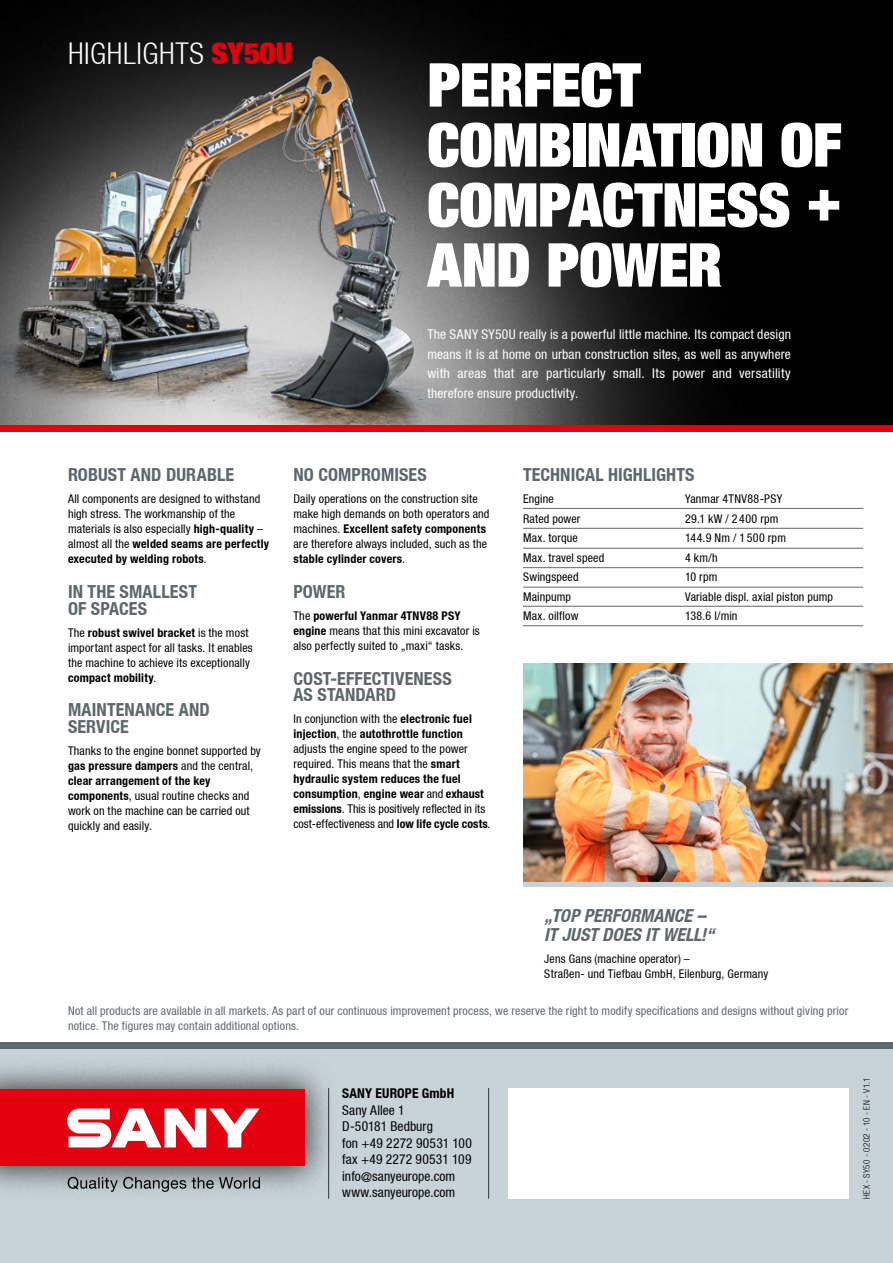
<style>
.page{position:relative;width:893px;height:1263px;background:#fff}
.page>*{position:absolute;margin:0;border:0;box-sizing:border-box;transform-origin:0 0}
.t1{font:900 60px/60px "Context Reprise Extra Black S Si Extra";letter-spacing:-.01em;color:#fff}
.t2{font:700 30px "Context Reprise Light Cond S Si";letter-spacing:.02em;color:#fff}
.t3{font:700 condensed 18px/16.5px "Context Reprise Condensed S Si";letter-spacing:.005em;color:#5d686d}
.t4{font:italic 700 condensed 18px/19.5px "Context Reprise Condensed S Si";color:#5d686d}
.t5{font:13.5px/19.5px "Context Reprise Condensed S Si Condensed";letter-spacing:.015em;color:#fff;text-align:justify}
.t6{font:13.5px/16.5px "Context Reprise Condensed S Si Condensed";letter-spacing:.005em;color:#000}
.t7{font:700 condensed 13.5px "Context Reprise Condensed S Si";letter-spacing:.015em;color:#000}
.t8{font:12px/15px "Context Reprise Condensed S Si Condensed";letter-spacing:.015em;color:#000}
.t9{font:700 condensed 12px/15px "Context Reprise Condensed S Si";letter-spacing:.02em;color:#000}
.t10{font:12px/15px "Context Reprise Condensed S Si Condensed";letter-spacing:.015em;color:#5d686d}
.t11{font:700 9px "Context Reprise Light Cond S Si";letter-spacing:.04em;color:#000}
.s1{font-family:"Context Reprise Extra Black S Si Extra";font-weight:900;color:#e3000f}
.s2{font-family:"Context Reprise Condensed S Si";font-weight:700;font-stretch:condensed}
.s3{font-family:"Context Reprise Condensed S Si Condensed";font-weight:400;font-stretch:normal}
</style>
<div class="page">
<img style="left:0;top:0;width:893px;height:425px">
<img style="left:0;top:11px;width:557px;height:414px">
<div style="left:0;top:1048px;width:893px;height:215px;background:#c8d3d9"></div>
<hr style="left:488px;top:1088px;width:1px;height:111px;background:#29353a">
<div style="left:0;top:1042px;width:893px;height:6px;background:#5d686d"></div>
<div style="left:508px;top:1088px;width:340px;height:111px;background:#fff"></div>
<div style="left:0;top:425px;width:893px;height:7px;background:#e3000f"></div>
<div style="left:523px;top:881px;width:370px;height:6px;background:#c8d3d9"></div>
<img style="left:523px;top:663px;width:370px;height:218px">
<div style="left:0;top:1054px;width:339px;height:146px;background:#000;opacity:.75"></div>
<div style="left:0;top:1089px;width:304px;height:77px;background:#e3000f"></div>
<svg style="left:67px;top:1108px;width:193px;height:39px"></svg>
<svg style="left:68px;top:1177px;width:192px;height:15px"></svg>
<hr style="left:523px;top:508px;width:340px;height:1px;background:#5d686d">
<hr style="left:523px;top:528px;width:340px;height:1px;background:#5d686d">
<hr style="left:523px;top:548px;width:340px;height:1px;background:#5d686d">
<hr style="left:523px;top:567px;width:340px;height:1px;background:#5d686d">
<hr style="left:523px;top:606px;width:340px;height:1px;background:#5d686d">
<hr style="left:523px;top:587px;width:340px;height:1px;background:#5d686d">
<hr style="left:523px;top:625px;width:340px;height:1px;background:#5d686d">
<h2 class="t2" style="left:68px;top:36px;width:226px">HIGHLIGHTS <span class="s1">SY50U</span></h2>
<h1 class="t1" style="left:427px;top:54px;width:416px">PERFECT<br>COMBINATION OF<br>COMPACTNESS +<br>AND POWER</h1>
<p class="t5" style="left:427px;top:325px;width:365px">The SANY SY50U really is a powerful little machine. Its compact design means it is at home on urban construction sites, as well as anywhere with areas that are particularly small. Its power and versatility therefore ensure productivity.</p>
<h3 class="t3" style="left:68px;top:466px;width:168px">ROBUST AND DURABLE</h3>
<p class="t8" style="left:68px;top:491px;width:197px">All components are designed to withstand high stress. The workmanship of the materials is also especially <span class="s2">high-quality</span> –</p>
<p class="t9" style="left:68px;top:536px;width:203px"><span class="s3">almost all the</span> welded seams are perfectly executed by welding robots<span class="s3">.</span></p>
<h3 class="t3" style="left:68px;top:583px;width:130px">IN THE SMALLEST<br>OF SPACES</h3>
<p class="t9" style="left:68px;top:625px;width:182px"><span class="s3">The</span> robust swivel bracket <span class="s3">is the most</span></p>
<p class="t8" style="left:68px;top:640px;width:186px">important aspect for all tasks. It enables the machine to achieve its exceptionally</p>
<p class="t9" style="left:68px;top:670px;width:90px">compact mobility<span class="s3">.</span></p>
<h3 class="t3" style="left:68px;top:701px;width:143px">MAINTENANCE AND<br>SERVICE</h3>
<p class="t8" style="left:68px;top:743px;width:194px">Thanks to the engine bonnet supported by</p>
<p class="t9" style="left:68px;top:758px;width:187px">gas pressure dampers <span class="s3">and the central, </span>clear arrangement of the key</p>
<p class="t8" style="left:68px;top:788px;width:183px;text-align:justify"><span class="s2">components</span>, usual routine checks and work on the machine can be carried out quickly and easily.</p>
<h3 class="t3" style="left:293px;top:466px;width:135px">NO COMPROMISES</h3>
<p class="t8" style="left:293px;top:491px;width:198px">Daily operations on the construction site make high demands on both operators and</p>
<p class="t9" style="left:293px;top:521px;width:194px"><span class="s3">machines.</span> Excellent safety components</p>
<p class="t8" style="left:293px;top:536px;width:195px">are therefore always included, such as the</p>
<p class="t9" style="left:293px;top:551px;width:113px">stable cylinder covers<span class="s3">.</span></p>
<h3 class="t3" style="left:293px;top:583px;width:54px">POWER</h3>
<p class="t9" style="left:293px;top:608px;width:169px"><span class="s3">The</span> powerful Yanmar 4TNV88 PSY</p>
<p class="t8" style="left:293px;top:623px;width:188px"><span class="s2">engine</span> means that this mini excavator is also perfectly suited to „maxi“ tasks.</p>
<h3 class="t3" style="left:293px;top:670px;width:160px">COST-EFFECTIVENESS<br>AS STANDARD</h3>
<p class="t8" style="left:293px;top:711px;width:180px">In conjunction with the <span class="s2">electronic fuel</span></p>
<p class="t9" style="left:293px;top:726px;width:171px">injection<span class="s3">, the</span> autothrottle function</p>
<p class="t8" style="left:293px;top:741px;width:176px">adjusts the engine speed to the power required. This means that the <span class="s2">smart</span></p>
<p class="t9" style="left:293px;top:771px;width:192px">hydraulic system reduces the fuel consumption<span class="s3">,</span> engine wear <span class="s3">and</span> exhaust</p>
<p class="t8" style="left:293px;top:801px;width:199px"><span class="s2">emissions</span>. This is positively reflected in its cost-effectiveness and <span class="s2">low life cycle costs</span>.</p>
<h3 class="t3" style="left:523px;top:466px;width:173px">TECHNICAL HIGHLIGHTS</h3>
<p class="t8" style="left:523px;top:491px;width:32px">Engine</p>
<p class="t8" style="left:685px;top:491px;width:99px">Yanmar 4TNV88-PSY</p>
<p class="t8" style="left:523px;top:511px;width:59px">Rated power</p>
<p class="t8" style="left:685px;top:511px;width:95px">29.1 kW / 2400 rpm</p>
<p class="t8" style="left:523px;top:530px;width:56px">Max. torque</p>
<p class="t8" style="left:685px;top:530px;width:102px">144.9 Nm / 1 500 rpm</p>
<p class="t8" style="left:523px;top:550px;width:83px">Max. travel speed</p>
<p class="t8" style="left:685px;top:550px;width:34px">4 km/h</p>
<p class="t8" style="left:523px;top:569px;width:57px">Swingspeed</p>
<p class="t8" style="left:685px;top:569px;width:34px">10 rpm</p>
<p class="t8" style="left:523px;top:589px;width:50px">Mainpump</p>
<p class="t8" style="left:685px;top:589px;width:150px">Variable displ. axial piston pump</p>
<p class="t8" style="left:523px;top:608px;width:57px">Max. oilflow</p>
<p class="t8" style="left:685px;top:608px;width:54px">138.6 l/min</p>
<h3 class="t4" style="left:544px;top:905px;width:172px">„TOP PERFORMANCE –<br>IT JUST DOES IT WELL!“</h3>
<p class="t8" style="left:544px;top:951px;width:225px">Jens Gans (machine operator) –<br>Straßen- und Tiefbau GmbH, Eilenburg, Germany</p>
<p class="t10" style="left:68px;top:1003px;width:782px">Not all products are available in all markets. As part of our continuous improvement process, we reserve the right to modify specifications and designs without giving prior notice. The figures may contain additional options.</p>
<p class="t7" style="left:342px;top:1085px;width:114px">SANY EUROPE GmbH</p>
<p class="t6" style="left:342px;top:1101px;width:131px">Sany Allee 1<br>D-50181 Bedburg<br>fon +49 2272 90531 100 fax +49 2272 90531 109 info@sanyeurope.com www.sanyeurope.com</p>
<p class="t11" style="left:861px;top:1199px;width:123px;rotate:-90deg">HEX - SY50 - 0202 - 10 - EN - V1.1</p>
</div>
